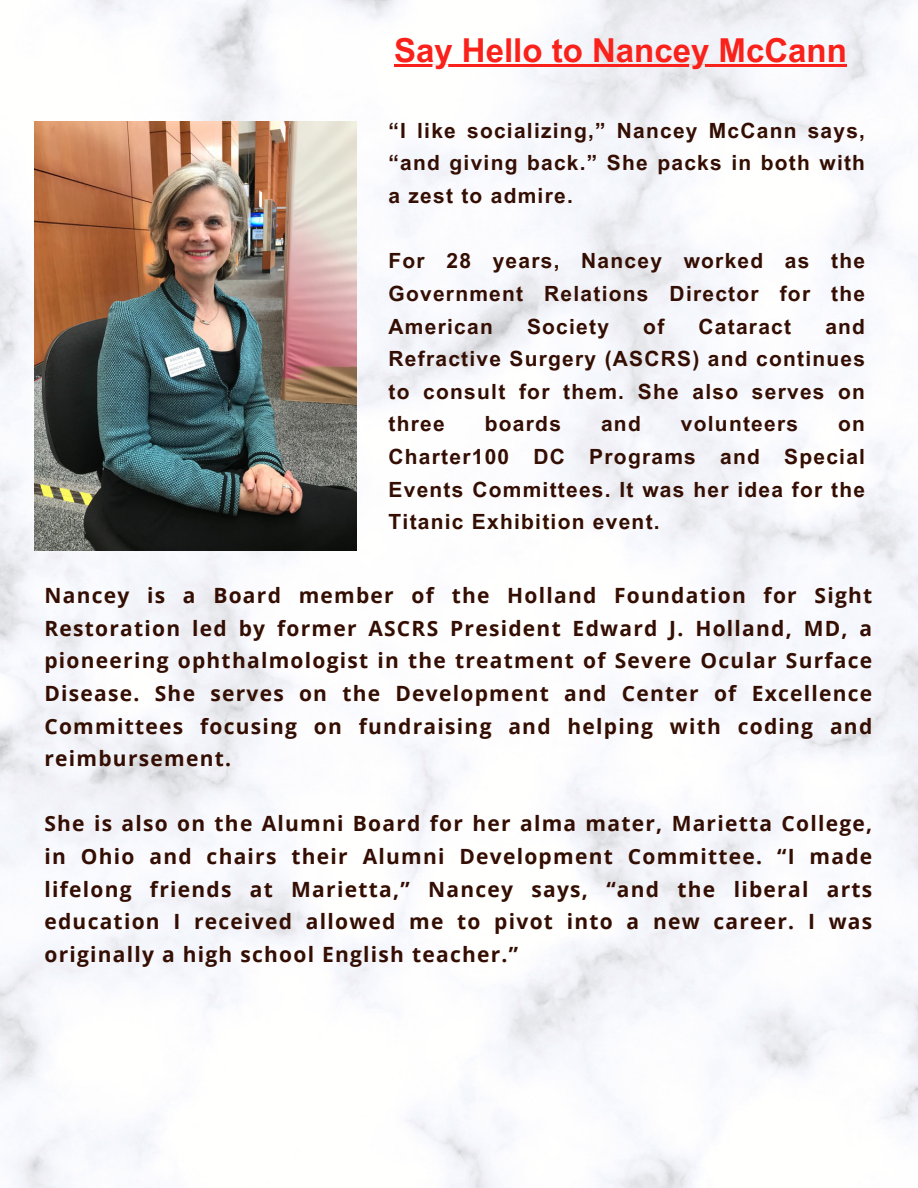
<style>
.page{position:relative;width:918px;height:1188px;background:#fff}
.page>*{position:absolute;margin:0;border:0;box-sizing:border-box;transform-origin:0 0}
.t1{font:700 33px "Arial MT Pro";color:#fa211a}
.t2{font:700 21px/32.7px "Open Sans";letter-spacing:.06em;color:#340e02;text-align:justify}
.t3{font:700 21px/32.7px "Arial MT Pro";letter-spacing:.06em;color:#340e02;text-align:justify}
</style>
<div class="page">
<img style="left:0;top:0;width:918px;height:1188px">
<img style="left:35px;top:122px;width:321px;height:428px">
<hr style="left:394px;top:65px;width:453px;height:2px;background:#fa211a">
<p class="t1" style="left:394px;top:39px;width:454px">Say Hello to Nancey McCann</p>
<p class="t3" style="left:389px;top:117px;width:478px">“I like socializing,” Nancey McCann says, “and giving back.” She packs in both with a zest to admire.</p>
<p class="t3" style="left:389px;top:247px;width:478px">For 28 years, Nancey worked as the Government Relations Director for the American</p>
<p class="t3" style="left:527px;top:312px;width:84px">Society</p>
<p class="t3" style="left:643px;top:312px;width:23px">of</p>
<p class="t3" style="left:699px;top:312px;width:94px">Cataract</p>
<p class="t3" style="left:389px;top:312px;width:478px;text-indent:437px">and Refractive Surgery (ASCRS) and continues to consult for them. She also serves on three</p>
<p class="t3" style="left:485px;top:410px;width:78px">boards</p>
<p class="t3" style="left:601px;top:410px;width:41px">and</p>
<p class="t3" style="left:681px;top:410px;width:119px">volunteers</p>
<p class="t3" style="left:389px;top:410px;width:478px;text-indent:450px">on Charter100 DC Programs and Special Events Committees. It was her idea for the Titanic Exhibition event.</p>
<p class="t2" style="left:44px;top:579px;width:829px">Nancey is a Board member of the Holland Foundation for Sight Restoration led by former ASCRS President Edward J. Holland, MD, a pioneering ophthalmologist in the treatment of Severe Ocular Surface Disease. She serves on the Development and Center of Excellence Committees focusing on fundraising and helping with coding and reimbursement.</p>
<p class="t2" style="left:44px;top:807px;width:829px">She is also on the Alumni Board for her alma mater, Marietta College, in Ohio and chairs their Alumni Development Committee. “I made lifelong friends at Marietta,” Nancey says, “and the liberal arts education I received allowed me to pivot into a new career. I was originally a high school English teacher.”</p>
</div>
